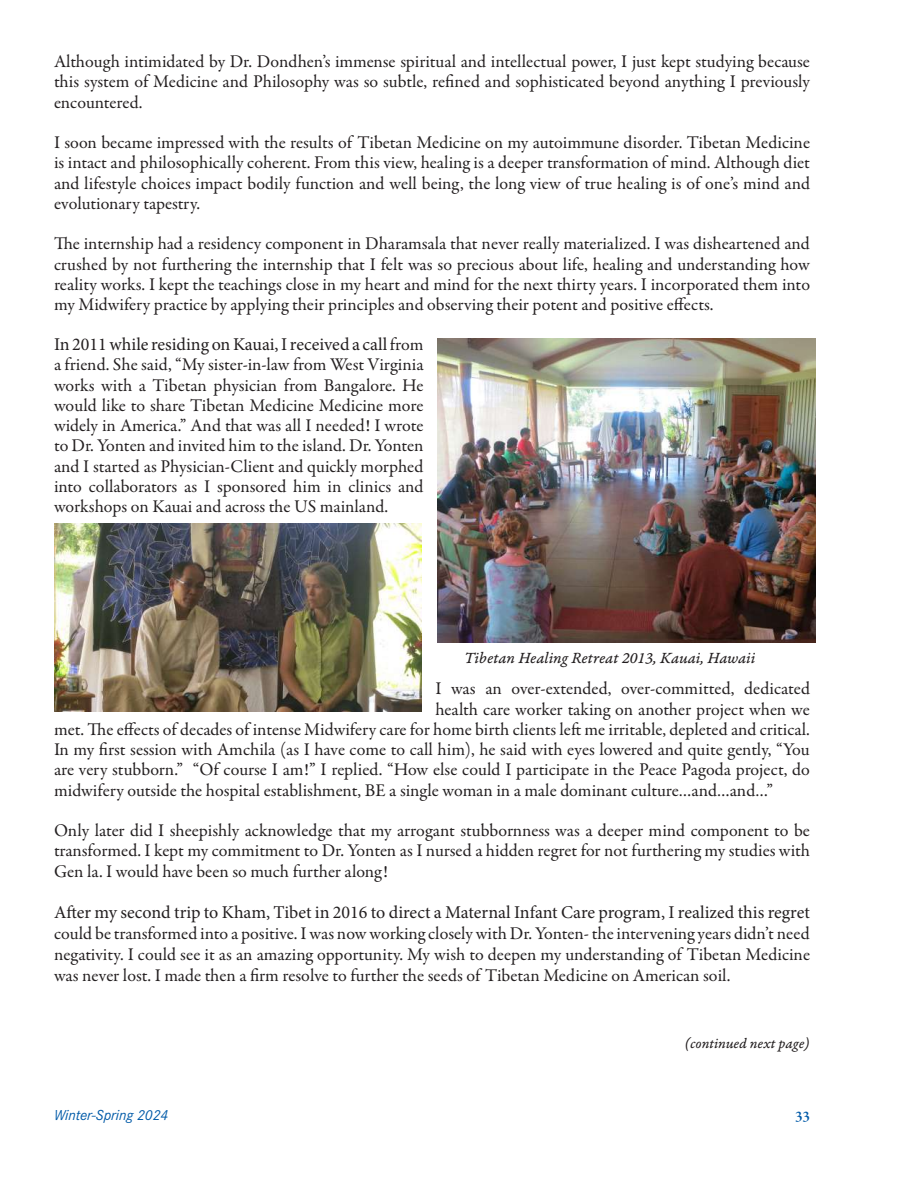
<style>
.page{position:relative;width:918px;height:1188px;background:#fff}
.page>*{position:absolute;margin:0;border:0;box-sizing:border-box;transform-origin:0 0}
.t1{font:18px/20.2px "Garamond Premr Pro";color:#231f20;text-align:justify}
.t2{font:18px "Minion Pro";color:#231f20}
.t3{font:16.5px "Garamond Premr Pro It Capt";color:#231f20}
.t4{font:15px "Garamond Premr Pro It Capt";letter-spacing:-.005em;color:#231f20}
.t5{font:italic 15px "Corporate S Pro";color:#005aa8}
.t6{font:600 15px "Garamond Premr Pro";color:#005aa8}
.s1{font-family:"Garamond Premr Pro"}
</style>
<div class="page">
<img style="left:437px;top:338px;width:378px;height:304px">
<img style="left:54px;top:524px;width:368px;height:188px">
<p class="t1" style="left:54px;top:52px;width:758px">Although intimidated by Dr. Dondhen’s immense spiritual and intellectual power, I just kept studying because this system of Medicine and Philosophy was so subtle, refined and sophisticated beyond anything I previously encountered.</p>
<p class="t1" style="left:54px;top:133px;width:758px">I soon became impressed with the results of Tibetan Medicine on my autoimmune disorder. Tibetan Medicine is intact and philosophically coherent. From this view, healing is a deeper transformation of mind. Although diet and lifestyle choices impact bodily function and well being, the long view of true healing is of one’s mind and evolutionary tapestry.</p>
<p class="t1" style="left:54px;top:234px;width:758px">The internship had a residency component in Dharamsala that never really materialized. I was disheartened and crushed by not furthering the internship that I felt was so precious about life, healing and understanding how reality works. I kept the teachings close in my heart and mind for the next thirty years. I incorporated them into my Midwifery practice by applying their principles and observing their potent and positive effects.</p>
<p class="t2" style="left:54px;top:332px;width:371px">In 2011 while residing on Kauai, I received a call <span class="s1">from</span></p>
<p class="t1" style="left:54px;top:355px;width:371px">a friend. She said, “My sister-in-law from West Virginia works with a Tibetan physician from Bangalore. He would like to share Tibetan Medicine Medicine more widely in America.” And that was all I needed! I wrote to Dr. Yonten and invited him to the island. Dr. Yonten and I started as Physician-Client and quickly morphed into collaborators as I sponsored him in clinics and workshops on Kauai and across the US mainland.</p>
<p class="t3" style="left:464px;top:648px;width:293px">Tibetan Healing Retreat 2013, Kauai, Hawaii</p>
<p class="t1" style="left:435px;top:679px;width:376px">I was an over-extended, over-committed, dedicated</p>
<p class="t1" style="left:435px;top:699px;width:376px">health care worker taking on another project when we</p>
<p class="t1" style="left:54px;top:720px;width:757px">met. The effects of decades of intense Midwifery care for home birth clients left me irritable, depleted and critical.</p>
<p class="t1" style="left:54px;top:740px;width:757px">In my first session with Amchila (as I have come to call him), he said with eyes lowered and quite gently, “You</p>
<p class="t1" style="left:54px;top:760px;width:757px">are very stubborn.” “Of course I am!” I replied. “How else could I participate in the Peace Pagoda project, do</p>
<p class="t1" style="left:54px;top:780px;width:721px">midwifery outside the hospital establishment, BE a single woman in a male dominant culture…and…and…”</p>
<p class="t1" style="left:54px;top:821px;width:758px">Only later did I sheepishly acknowledge that my arrogant stubbornness was a deeper mind component to be transformed. I kept my commitment to Dr. Yonten as I nursed a hidden regret for not furthering my studies with Gen la. I would have been so much further along!</p>
<p class="t2" style="left:54px;top:900px;width:757px">After my second trip to Kham, Tibet in 2016 to direct a Maternal Infant Care program, I realized this regret</p>
<p class="t1" style="left:54px;top:923px;width:758px;line-height:21px">could be transformed into a positive. I was now working closely with Dr. Yonten- the intervening years didn’t need negativity. I could see it as an amazing opportunity. My wish to deepen my understanding of Tibetan Medicine was never lost. I made then a firm resolve to further the seeds of Tibetan Medicine on American soil.</p>
<p class="t4" style="left:685px;top:1034px;width:127px">(continued next page)</p>
<p class="t5" style="left:54px;top:1104px;width:116px">Winter-Spring 2024</p>
<p class="t6" style="left:795px;top:1107px;width:16px">33</p>
</div>
